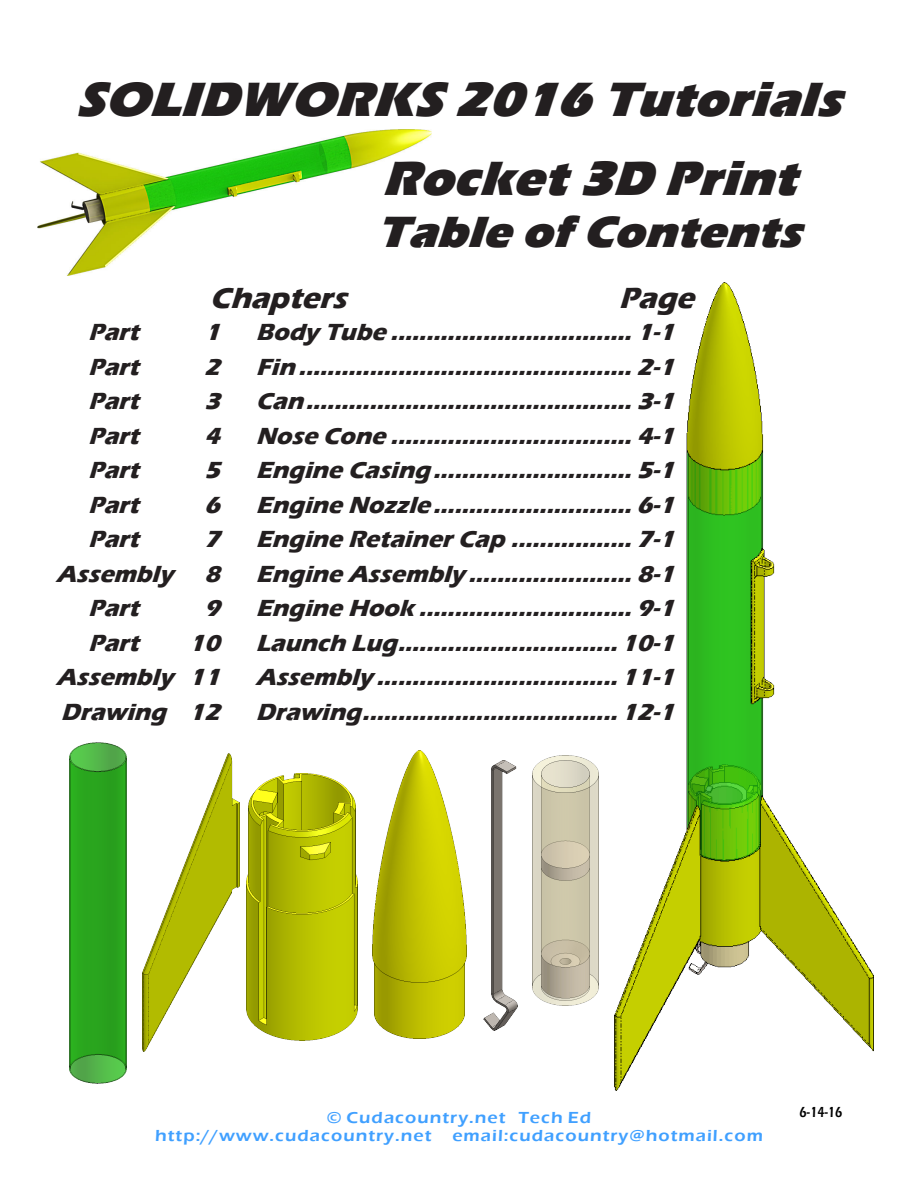
<style>
.page{position:relative;width:918px;height:1188px;background:#fff}
.page>*{position:absolute;margin:0;border:0;box-sizing:border-box;transform-origin:0 0}
.Headline_TOC{font:italic 900 49.5px "Eras ITC";color:#231f20}
.Headline_sub_TOC{font:italic 900 45px "Eras ITC";color:#231f20}
.t1{font:italic 700 30px "Eras ITC";color:#231f20}
.t2{font:italic 700 24px "Eras ITC";color:#231f20}
.Web{font:600 16.5px "Eras ITC";letter-spacing:.055em;color:#40a0ff;scale:1.1 1}
.Date{font:600 15px "Eras ITC";color:#000;scale:.8 1}
</style>
<div class="page">
<img style="left:38px;top:130px;width:394px;height:146px">
<img style="left:246px;top:773px;width:111px;height:268px">
<img style="left:143px;top:754px;width:97px;height:297px">
<img style="left:69px;top:743px;width:58px;height:340px">
<img style="left:615px;top:282px;width:259px;height:808px">
<img style="left:373px;top:751px;width:93px;height:287px">
<img style="left:483px;top:760px;width:35px;height:271px">
<img style="left:533px;top:755px;width:65px;height:251px">
<p class="Headline_TOC" style="left:76px;top:71px;width:782px">SOLIDWORKS 2016 Tutorials</p>
<p class="Headline_TOC" style="left:383px;top:150px;width:431px">Rocket3D Print</p>
<p class="Headline_sub_TOC" style="left:377px;top:206px;width:440px">Table ofContents</p>
<p class="t1" style="left:210px;top:280px;width:146px">Chapters</p>
<p class="t1" style="left:619px;top:280px;width:85px">Page</p>
<p class="t2" style="left:88px;top:318px;width:59px">Part</p>
<p class="t2" style="left:205px;top:318px;width:479px">1 Body Tube .................................. 1-1</p>
<p class="t2" style="left:88px;top:353px;width:59px">Part</p>
<p class="t2" style="left:205px;top:353px;width:479px">2 Fin ............................................... 2-1</p>
<p class="t2" style="left:88px;top:387px;width:59px">Part</p>
<p class="t2" style="left:205px;top:387px;width:479px">3 Can.............................................. 3-1</p>
<p class="t2" style="left:88px;top:422px;width:59px">Part</p>
<p class="t2" style="left:205px;top:422px;width:479px">4 Nose Cone .................................. 4-1</p>
<p class="t2" style="left:88px;top:456px;width:59px">Part</p>
<p class="t2" style="left:205px;top:456px;width:479px">5 Engine Casing............................ 5-1</p>
<p class="t2" style="left:88px;top:491px;width:59px">Part</p>
<p class="t2" style="left:205px;top:491px;width:479px">6 Engine Nozzle............................ 6-1</p>
<p class="t2" style="left:88px;top:525px;width:59px">Part</p>
<p class="t2" style="left:205px;top:525px;width:479px">7 Engine RetainerCap ................. 7-1</p>
<p class="t2" style="left:57px;top:560px;width:118px">Assembly</p>
<p class="t2" style="left:205px;top:560px;width:479px">8 Engine Assembly ....................... 8-1</p>
<p class="t2" style="left:88px;top:594px;width:59px">Part</p>
<p class="t2" style="left:205px;top:594px;width:479px">9 Engine Hook .............................. 9-1</p>
<p class="t2" style="left:88px;top:629px;width:59px">Part</p>
<p class="t2" style="left:189px;top:629px;width:494px">10 Launch Lug............................... 10-1</p>
<p class="t2" style="left:57px;top:663px;width:626px">Assembly 11 Assembly .................................. 11-1</p>
<p class="t2" style="left:61px;top:698px;width:622px">Drawing 12 Drawing.................................... 12-1</p>
<p class="Web" style="left:327px;top:1108px;width:242px">© Cudacountry.net Tech Ed</p>
<p class="Web" style="left:155px;top:1126px;width:253px">http://www.cudacountry.net</p>
<p class="Web" style="left:452px;top:1126px;width:284px">email:cudacountry@hotmail.com</p>
<p class="Date" style="left:800px;top:1104px;width:55px">6-14-16</p>
</div>
